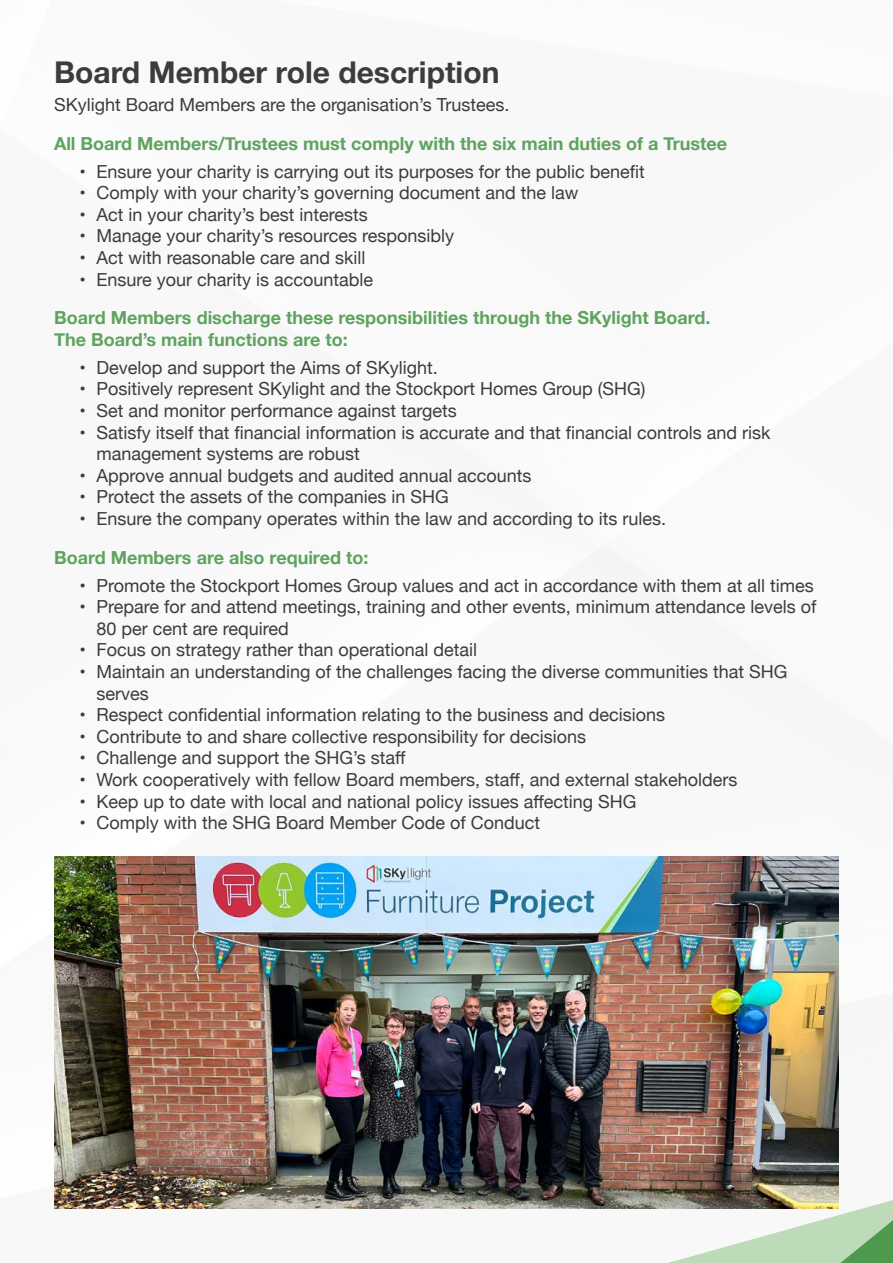
<style>
.page{position:relative;width:893px;height:1263px;background:#fff}
.page>*{position:absolute;margin:0;border:0;box-sizing:border-box;transform-origin:0 0}
.t1{font:700 30px "Helvetica Neue";color:#3c3c3b}
.t2{font:18px/21.6px "Helvetica Neue";color:#3c3c3b}
.t3{font:700 18px/21.6px "Helvetica Neue";color:#5ea35e}
</style>
<div class="page">
<svg style="left:668px;top:1200px;width:225px;height:63px"></svg>
<img style="left:54px;top:857px;width:785px;height:352px">
<h1 class="t1" style="left:54px;top:49px;width:447px">Board Member role description</h1>
<p class="t2" style="left:54px;top:95px;width:457px">SKylight Board Members are the organisation’s Trustees.</p>
<p class="t3" style="left:54px;top:133px;width:675px">All Board Members/Trustees must comply with the six main duties of a Trustee</p>
<p class="t2" style="left:79px;top:161px;width:567px">• Ensure your charity is carrying out its purposes for the public benefit</p>
<p class="t2" style="left:79px;top:183px;width:501px">• Comply with your charity’s governing document and the law</p>
<p class="t2" style="left:79px;top:205px;width:290px">• Act in your charity’s best interests</p>
<p class="t2" style="left:79px;top:226px;width:376px">• Manage your charity’s resources responsibly</p>
<p class="t2" style="left:79px;top:248px;width:288px">• Act with reasonable care and skill</p>
<p class="t2" style="left:79px;top:269px;width:295px">• Ensure your charity is accountable</p>
<p class="t3" style="left:54px;top:308px;width:658px">Board Members discharge these responsibilities through the SKylight Board.<br>The Board’s main functions are to:</p>
<p class="t2" style="left:79px;top:358px;width:360px">• Develop and support the Aims of SKylight.</p>
<p class="t2" style="left:79px;top:379px;width:568px">• Positively represent SKylight and the Stockport Homes Group (SHG)</p>
<p class="t2" style="left:79px;top:401px;width:379px">• Set and monitor performance against targets</p>
<p class="t2" style="left:96px;top:422px;width:676px;text-indent:-17px">• Satisfy itself that financial information is accurate and that financial controls and risk management systems are robust</p>
<p class="t2" style="left:79px;top:466px;width:454px">• Approve annual budgets and audited annual accounts</p>
<p class="t2" style="left:79px;top:487px;width:371px">• Protect the assets of the companies in SHG</p>
<p class="t2" style="left:79px;top:509px;width:588px">• Ensure the company operates within the law and according to its rules.</p>
<p class="t3" style="left:54px;top:547px;width:316px">Board Members are also required to:</p>
<p class="t2" style="left:79px;top:575px;width:736px">• Promote the Stockport Homes Group values and act in accordance with them at all times</p>
<p class="t2" style="left:96px;top:597px;width:721px;text-indent:-17px">• Prepare for and attend meetings, training and other events, minimum attendance levels of<br>80 per cent are required</p>
<p class="t2" style="left:79px;top:640px;width:399px">• Focus on strategy rather than operational detail</p>
<p class="t2" style="left:96px;top:662px;width:692px;text-indent:-17px">• Maintain an understanding of the challenges facing the diverse communities that SHG serves</p>
<p class="t2" style="left:79px;top:705px;width:587px">• Respect confidential information relating to the business and decisions</p>
<p class="t2" style="left:79px;top:727px;width:508px">• Contribute to and share collective responsibility for decisions</p>
<p class="t2" style="left:79px;top:748px;width:328px">• Challenge and support the SHG’s staff</p>
<p class="t2" style="left:79px;top:770px;width:660px">• Work cooperatively with fellow Board members, staff, and external stakeholders</p>
<p class="t2" style="left:79px;top:791px;width:559px">• Keep up to date with local and national policy issues affecting SHG</p>
<p class="t2" style="left:79px;top:813px;width:462px">• Comply with the SHG Board Member Code of Conduct</p>
</div>
